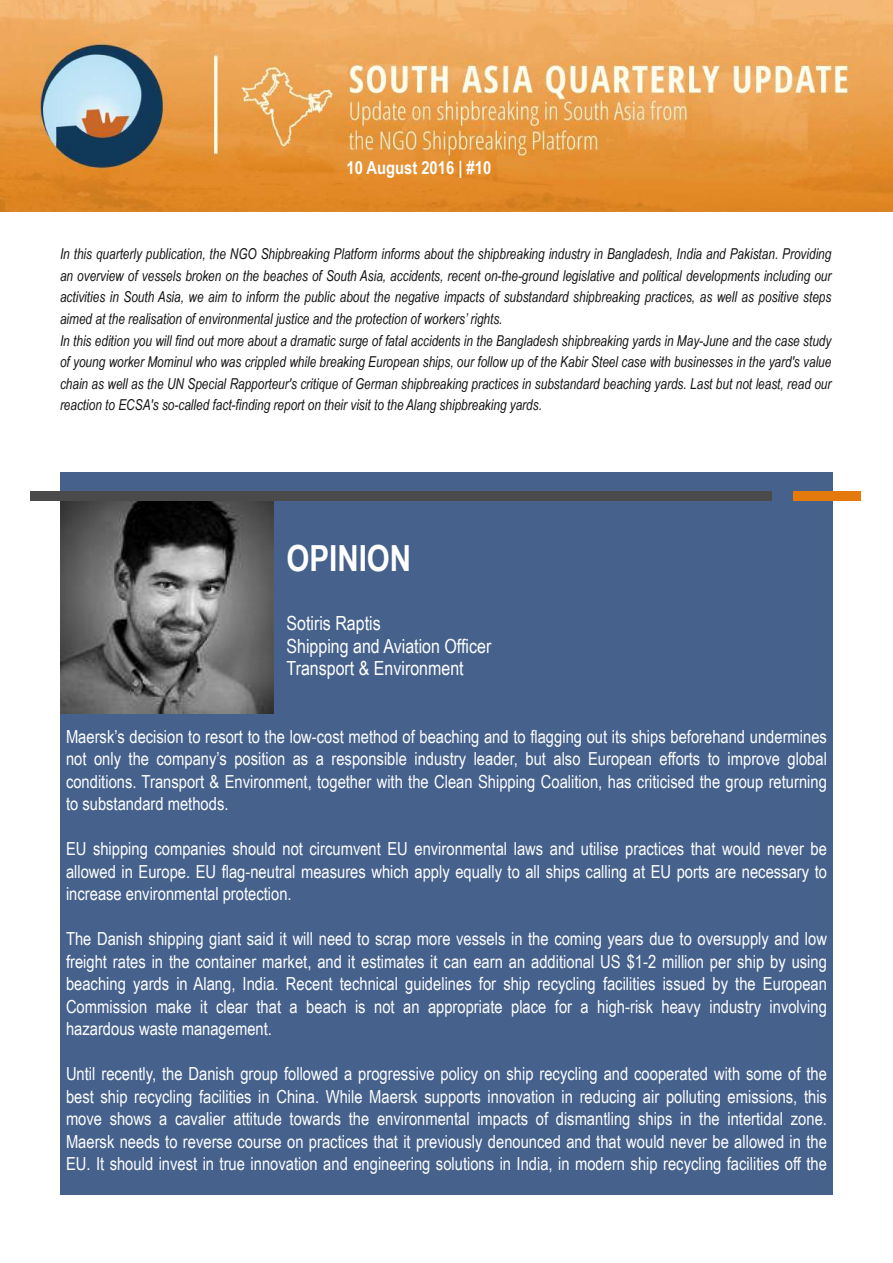
<style>
.page{position:relative;width:893px;height:1263px;background:#fff}
.page>*{position:absolute;margin:0;border:0;box-sizing:border-box;transform-origin:0 0}
.t1{font:700 36px "Arial Narrow";color:#fff}
.t2{font:19.5px/22.5px "Arial Narrow";color:#fff}
.t3{font:18px/22.5px "Arial Narrow";color:#fff;text-align:justify}
.t4{font:700 18px "Arial Narrow";color:#fff}
.t5{font:italic 15px/21.6px "Arial Narrow";color:#161413;scale:.96 1}
</style>
<div class="page">
<div style="left:60px;top:472px;width:773px;height:723px;background:#45618c"></div>
<img style="left:60px;top:501px;width:213px;height:212px">
<img style="left:0;top:0;width:893px;height:211px">
<div style="left:30px;top:491px;width:741px;height:10px;background:#4a4a4b"></div>
<div style="left:793px;top:491px;width:68px;height:10px;background:#e4790c"></div>
<p class="t4" style="left:346px;top:157px;width:146px">10 August 2016 | #10</p>
<p class="t5" style="left:60px;top:243px;width:805px">In this quarterly publication, the NGO Shipbreaking Platform informs about the shipbreaking industry in Bangladesh, India and Pakistan. Providing an overview of vessels broken on the beaches of South Asia, accidents, recent on-the-ground legislative and political developments including our activities in South Asia, we aim to inform the public about the negative impacts of substandard shipbreaking practices, as well as positive steps aimed at the realisation of environmental justice and the protection of workers’ rights.<br>In this edition you will find out more about a dramatic surge of fatal accidents in the Bangladesh shipbreaking yards in May-June and the case study of young worker Mominul who was crippled while breaking European ships, our follow up of the Kabir Steel case with businesses in the yard's value chain as well as the UN Special Rapporteur's critique of German shipbreaking practices in substandard beaching yards. Last but not least, read our reaction to ECSA's so-called fact-finding report on their visit to the Alang shipbreaking yards.</p>
<h1 class="t1" style="left:286px;top:537px;width:126px">OPINION</h1>
<p class="t2" style="left:286px;top:612px;width:206px">Sotiris Raptis<br>Shipping and Aviation Officer<br>Transport &amp; Environment</p>
<p class="t3" style="left:66px;top:725px;width:762px">Maersk’s decision to resort to the low-cost method of beaching and to flagging out its ships beforehand undermines not only the company’s position as a responsible industry leader, but also European efforts to improve global conditions. Transport &amp; Environment, together with the Clean Shipping Coalition, has criticised the group returning to substandard methods.</p>
<p class="t3" style="left:66px;top:837px;width:762px">EU shipping companies should not circumvent EU environmental laws and utilise practices that would never be allowed in Europe. EU flag-neutral measures which apply equally to all ships calling at EU ports are necessary to increase environmental protection.</p>
<p class="t3" style="left:66px;top:927px;width:762px">The Danish shipping giant said it will need to scrap more vessels in the coming years due to oversupply and low freight rates in the container market, and it estimates it can earn an additional US $1-2 million per ship by using beaching yards in Alang, India. Recent technical guidelines for ship recycling facilities issued by the European Commission make it clear that a beach is not an appropriate place for a high-risk heavy industry involving hazardous waste management.</p>
<p class="t3" style="left:66px;top:1062px;width:762px">Until recently, the Danish group followed a progressive policy on ship recycling and cooperated with some of the best ship recycling facilities in China. While Maersk supports innovation in reducing air polluting emissions, this move shows a cavalier attitude towards the environmental impacts of dismantling ships in the intertidal zone.<br>Maersk needs to reverse course on practices that it previously denounced and that would never be allowed in the EU. It should invest in true innovation and engineering solutions in India, in modern ship recycling facilities off the</p>
</div>
